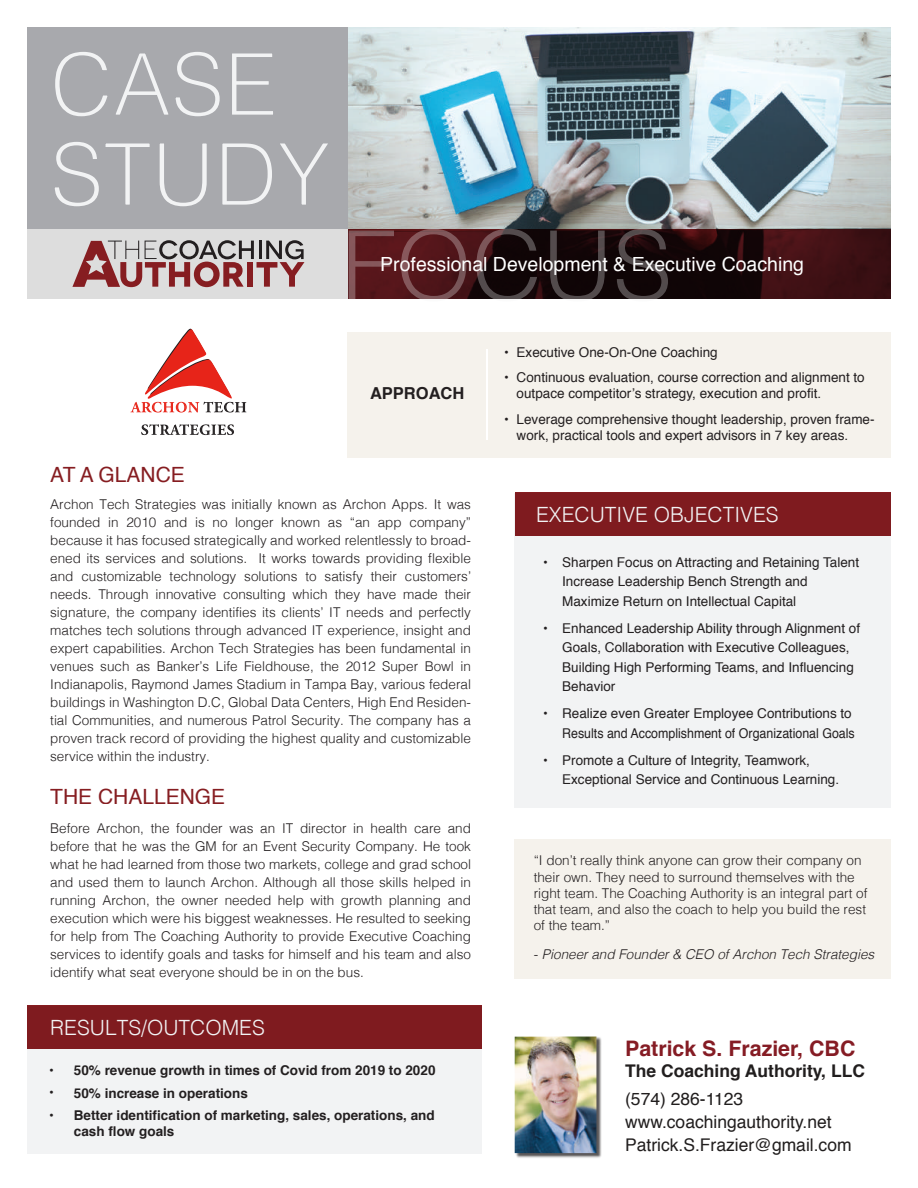
<style>
.page{position:relative;width:918px;height:1188px;background:#fff}
.page>*{position:absolute;margin:0;border:0;box-sizing:border-box;transform-origin:0 0}
.t1{font:300 96px "Helvetica";color:#f2f3f4}
.t2{font:300 87px/90px "Helvetica";color:#f2f3f4}
.t3{font:700 21.3px "Helvetica";color:#851c24}
.t4{font:300 21px "Helvetica";color:#f2f3f4}
.t5{font:21px "Helvetica";color:#861d21}
.t6{font:19.5px "Helvetica";color:#fff}
.t7{font:17.55px/23.2px "Helvetica";color:#211e1e}
.t8{font:700 17.55px "Helvetica";color:#211e1e}
.t9{font:700 16.5px "Helvetica";color:#231f20}
.t10{font:300 13.5px/18px "Helvetica";color:#231f20;text-align:justify}
.t11{font:13.5px/19.5px "Helvetica";color:#231f20}
.t12{font:700 13.5px/22.5px "Helvetica";color:#231f20}
.t13{font:italic 300 13.5px "Helvetica";color:#231f20}
.s1{font-style:normal}
</style>
<div class="page">
<img style="left:347px;top:27px;width:544px;height:202px">
<svg style="left:347px;top:229px;width:544px;height:70px;background:#2e0c0f"></svg>
<div style="left:27px;top:27px;width:320px;height:272px;background:#a8a9ad"></div>
<div style="left:27px;top:229px;width:320px;height:70px;background:#ddd"></div>
<svg style="left:72px;top:240px;width:232px;height:47px"></svg>
<div style="left:247px;top:262px;width:6px;height:25px;background:#861d21"></div>
<img style="left:514px;top:1036px;width:88px;height:122px">
<img style="left:515px;top:1037px;width:81px;height:116px">
<div style="left:515px;top:840px;width:376px;height:139px;background:#f5f2ec"></div>
<div style="left:514px;top:493px;width:377px;height:314px;background:#f2f3f4"></div>
<div style="left:515px;top:493px;width:376px;height:43px;background:#7f1b1f"></div>
<div style="left:27px;top:1006px;width:455px;height:147px;background:#f2f3f4"></div>
<div style="left:27px;top:1006px;width:455px;height:43px;background:#7f1b1f"></div>
<div style="left:347px;top:332px;width:544px;height:125px;background:#f5f2ec"></div>
<hr style="left:486px;top:349px;width:2px;height:91px;background:#fff">
<svg style="left:141px;top:424px;width:93px;height:11px"></svg>
<svg style="left:130px;top:328px;width:116px;height:85px"></svg>
<h2 class="t2" style="left:50px;top:33px;width:282px">CASE<br>STUDY</h2>
<h1 class="t1" style="left:342px;top:184px;width:332px">FOCUS</h1>
<h3 class="t6" style="left:380px;top:249px;width:425px">Professional Development &amp; Executive Coaching</h3>
<p class="t9" style="left:370px;top:380px;width:96px">APPROACH</p>
<p class="t11" style="left:504px;top:339px;width:6px;line-height:25.5px">• •</p>
<p class="t11" style="left:504px;top:410px;width:6px">•</p>
<p class="t11" style="left:517px;top:340px;width:350px;line-height:25.5px">Executive One-On-One Coaching<br>Continuous evaluation, course correction and alignment to</p>
<p class="t11" style="left:517px;top:381px;width:359px;line-height:25.5px">outpace competitor’s strategy, execution and profit.<br>Leverage comprehensive thought leadership, proven frame-</p>
<p class="t11" style="left:517px;top:426px;width:333px">work, practical tools and expert advisors in 7 key areas.</p>
<h3 class="t5" style="left:50px;top:458px;width:136px">AT A GLANCE</h3>
<p class="t10" style="left:50px;top:495px;width:422px">Archon Tech Strategies was initially known as Archon Apps. It was founded in 2010 and is no longer known as “an app company” because it has focused strategically and worked relentlessly to broad&shy;ened its services and solutions. It works towards providing flexible and customizable technology solutions to satisfy their customers’ needs. Through innovative consulting which they have made their signature, the company identifies its clients’ IT needs and perfectly matches tech solutions through advanced IT experience, insight and expert capabilities. Archon Tech Strategies has been fundamental in venues such as Banker’s Life Fieldhouse, the 2012 Super Bowl in Indianapolis, Raymond James Stadium in Tampa Bay, various federal buildings in Washington D.C, Global Data Centers, High End Residen&shy;tial Communities, and numerous Patrol Security. The company has a proven track record of providing the highest quality and customizable service within the industry.</p>
<h3 class="t5" style="left:50px;top:780px;width:177px">THE CHALLENGE</h3>
<p class="t10" style="left:50px;top:818px;width:422px">Before Archon, the founder was an IT director in health care and before that he was the GM for an Event Security Company. He took what he had learned from those two markets, college and grad school and used them to launch Archon. Although all those skills helped in running Archon, the owner needed help with growth planning and execution which were his biggest weaknesses. He resulted to seeking for help from The Coaching Authority to provide Executive Coaching services to identify goals and tasks for himself and his team and also identify what seat everyone should be in on the bus.</p>
<h3 class="t4" style="left:50px;top:1010px;width:216px">RESULTS/OUTCOMES</h3>
<p class="t12" style="left:74px;top:1059px;width:363px">50% revenue growth in times of Covid from 2019 to 2020<br>50% increase in operations<br>Better identification of marketing, sales, operations, and</p>
<p class="t12" style="left:74px;top:1121px;width:102px">cash flow goals</p>
<p class="t11" style="left:49px;top:1059px;width:6px;line-height:22.5px;text-align:justify">• • •</p>
<h3 class="t4" style="left:536px;top:496px;width:244px">EXECUTIVE OBJECTIVES</h3>
<p class="t11" style="left:562px;top:552px;width:298px">Sharpen Focus on Attracting and Retaining Talent<br>Increase Leadership Bench Strength and<br>Maximize Return on Intellectual Capital</p>
<p class="t11" style="left:562px;top:618px;width:299px">Enhanced Leadership Ability through Alignment of Goals, Collaboration with Executive Colleagues, Building High Performing Teams, and Influencing Behavior</p>
<p class="t11" style="left:562px;top:704px;width:294px">Realize even Greater Employee Contributions to<br>Results and Accomplishment of Organizational Goals</p>
<p class="t11" style="left:562px;top:750px;width:278px">Promote a Culture of Integrity, Teamwork,<br>Exceptional Service and Continuous Learning.</p>
<p class="t11" style="left:543px;top:553px;width:6px">•</p>
<p class="t11" style="left:543px;top:619px;width:6px">•</p>
<p class="t11" style="left:543px;top:704px;width:6px">•</p>
<p class="t11" style="left:543px;top:751px;width:6px">•</p>
<p class="t10" style="left:534px;top:852px;width:335px;line-height:16.2px;text-align:left">“I don’t really think anyone can grow their company on their own. They need to surround themselves with the right team. The Coaching Authority is an integral part of that team, and also the coach to help you build the rest of the team.”</p>
<p class="t13" style="left:534px;top:942px;width:342px"><span class="s1">-</span> Pioneer and Founder &amp; CEO of Archon Tech Strategies</p>
<h3 class="t3" style="left:625px;top:1031px;width:232px">Patrick S. Frazier, CBC</h3>
<p class="t8" style="left:625px;top:1057px;width:241px">The Coaching Authority, LLC</p>
<p class="t7" style="left:625px;top:1087px;width:228px">(574) 286-1123 www.coachingauthority.net<br>Patrick.S.Frazier@gmail.com</p>
</div>
